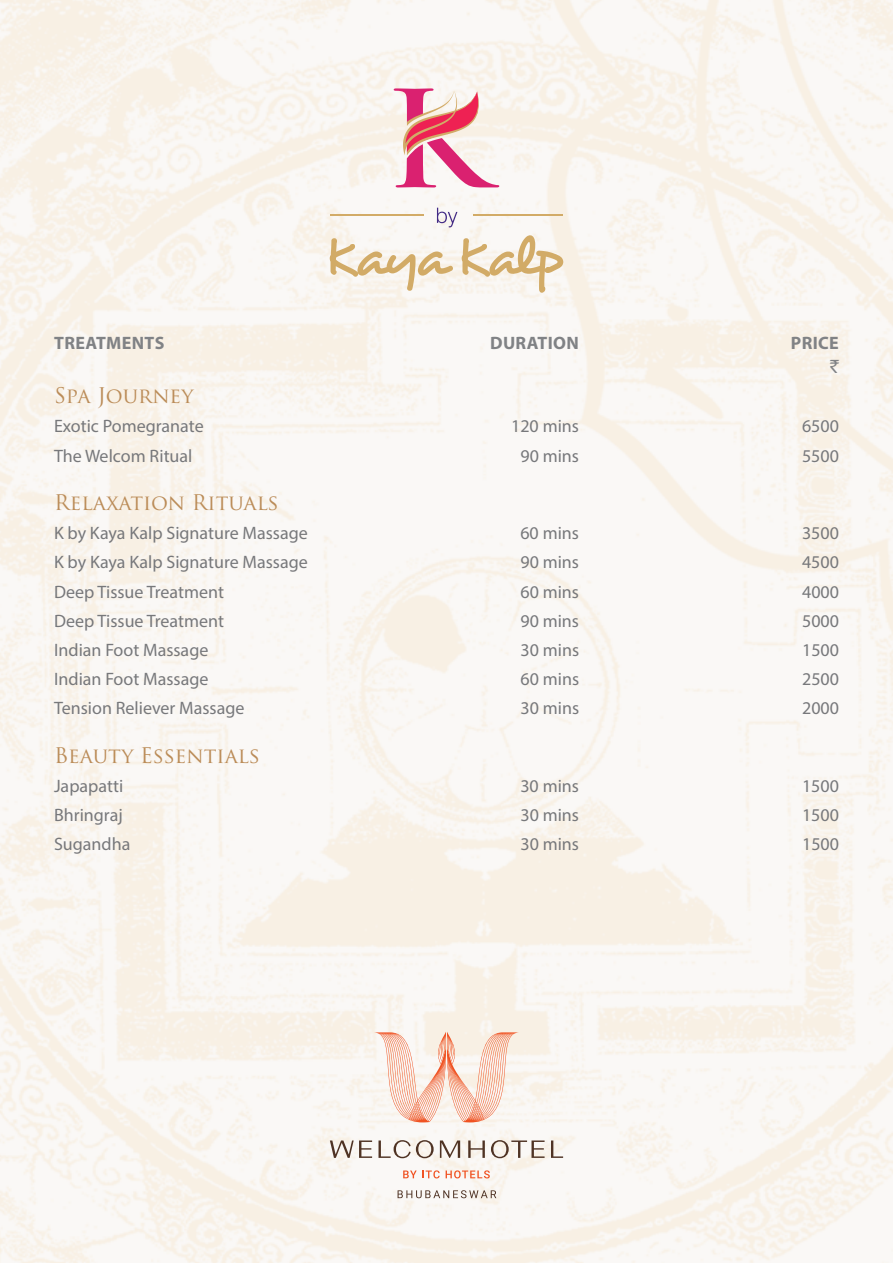
<style>
.page{position:relative;width:893px;height:1263px;background:#fff}
.page>*{position:absolute;margin:0;border:0;box-sizing:border-box;transform-origin:0 0}
.t1{font:21px "Trajan Pro";color:#bb8c58}
.t2{font:18px "Myriad Pro";color:#77787b}
.t3{font:700 18px "Myriad Pro";letter-spacing:.02em;color:#808285}
.t4{font:18px "Rupee Foradian";color:#808285}
</style>
<div class="page">
<svg style="left:330px;top:235px;width:233px;height:58px"></svg>
<svg style="left:437px;top:208px;width:20px;height:19px"></svg>
<hr style="left:473px;top:214px;width:90px;height:2px;background:#d2ab67">
<hr style="left:330px;top:214px;width:94px;height:2px;background:#d2ab67">
<svg style="left:394px;top:88px;width:105px;height:99px"></svg>
<svg style="left:403px;top:1170px;width:37px;height:8px"></svg>
<svg style="left:446px;top:1170px;width:44px;height:8px"></svg>
<svg style="left:374px;top:1032px;width:144px;height:90px"></svg>
<svg style="left:551px;top:1140px;width:12px;height:18px"></svg>
<svg style="left:330px;top:1140px;width:42px;height:18px"></svg>
<svg style="left:378px;top:1140px;width:56px;height:18px"></svg>
<svg style="left:440px;top:1140px;width:20px;height:18px"></svg>
<svg style="left:468px;top:1140px;width:17px;height:18px"></svg>
<svg style="left:491px;top:1140px;width:54px;height:18px"></svg>
<svg style="left:398px;top:1190px;width:98px;height:8px"></svg>
<p class="t3" style="left:54px;top:332px;width:112px">TREATMENTS</p>
<p class="t3" style="left:490px;top:332px;width:90px">DURATION</p>
<p class="t3" style="left:791px;top:332px;width:50px">PRICE</p>
<p class="t4" style="left:830px;top:356px;width:10px">`</p>
<p class="t1" style="left:54px;top:382px;width:141px">Spa Journey</p>
<p class="t2" style="left:54px;top:415px;width:151px">Exotic Pomegranate</p>
<p class="t2" style="left:511px;top:415px;width:69px">120 mins</p>
<p class="t2" style="left:802px;top:415px;width:38px">6500</p>
<p class="t2" style="left:54px;top:444px;width:140px">The Welcom Ritual</p>
<p class="t2" style="left:520px;top:444px;width:60px">90 mins</p>
<p class="t2" style="left:802px;top:444px;width:38px">5500</p>
<p class="t1" style="left:54px;top:489px;width:226px">Relaxation Rituals</p>
<p class="t2" style="left:54px;top:522px;width:255px">K by Kaya Kalp Signature Massage</p>
<p class="t2" style="left:520px;top:522px;width:60px">60 mins</p>
<p class="t2" style="left:802px;top:522px;width:38px">3500</p>
<p class="t2" style="left:54px;top:551px;width:255px">K by Kaya Kalp Signature Massage</p>
<p class="t2" style="left:520px;top:551px;width:60px">90 mins</p>
<p class="t2" style="left:802px;top:551px;width:38px">4500</p>
<p class="t2" style="left:54px;top:580px;width:171px">Deep Tissue Treatment</p>
<p class="t2" style="left:520px;top:580px;width:60px">60 mins</p>
<p class="t2" style="left:802px;top:580px;width:38px">4000</p>
<p class="t2" style="left:54px;top:610px;width:171px">Deep Tissue Treatment</p>
<p class="t2" style="left:520px;top:610px;width:60px">90 mins</p>
<p class="t2" style="left:802px;top:610px;width:38px">5000</p>
<p class="t2" style="left:54px;top:639px;width:156px">Indian Foot Massage</p>
<p class="t2" style="left:520px;top:639px;width:60px">30 mins</p>
<p class="t2" style="left:802px;top:639px;width:38px">1500</p>
<p class="t2" style="left:54px;top:668px;width:156px">Indian Foot Massage</p>
<p class="t2" style="left:520px;top:668px;width:60px">60 mins</p>
<p class="t2" style="left:802px;top:668px;width:38px">2500</p>
<p class="t2" style="left:54px;top:697px;width:192px">Tension Reliever Massage</p>
<p class="t2" style="left:520px;top:697px;width:60px">30 mins</p>
<p class="t2" style="left:802px;top:697px;width:38px">2000</p>
<p class="t1" style="left:54px;top:742px;width:208px">Beauty Essentials</p>
<p class="t2" style="left:54px;top:775px;width:71px">Japapatti</p>
<p class="t2" style="left:520px;top:775px;width:60px">30 mins</p>
<p class="t2" style="left:802px;top:775px;width:38px">1500</p>
<p class="t2" style="left:54px;top:804px;width:70px">Bhringraj</p>
<p class="t2" style="left:520px;top:804px;width:60px">30 mins</p>
<p class="t2" style="left:802px;top:804px;width:38px">1500</p>
<p class="t2" style="left:54px;top:833px;width:78px">Sugandha</p>
<p class="t2" style="left:520px;top:833px;width:60px">30 mins</p>
<p class="t2" style="left:802px;top:833px;width:38px">1500</p>
</div>
